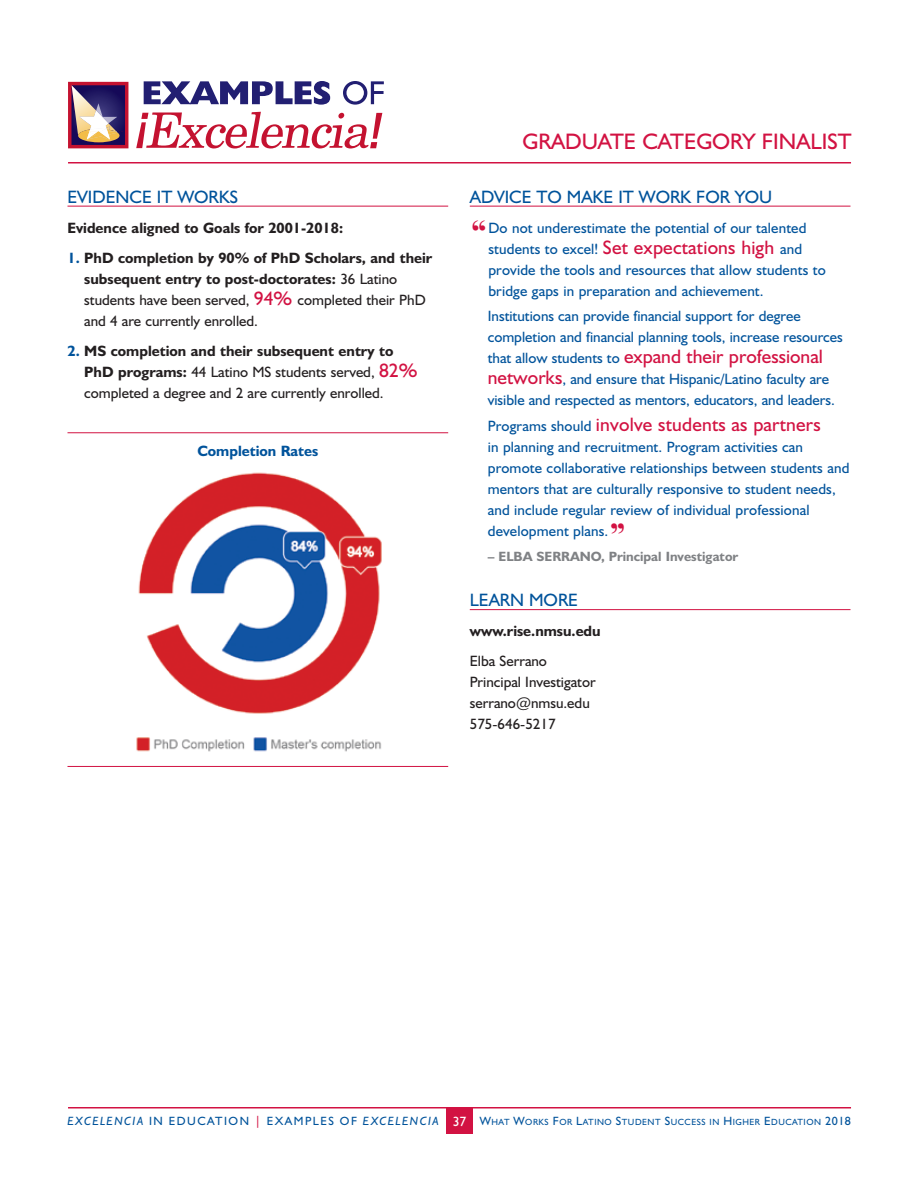
<style>
.page{position:relative;width:918px;height:1188px;background:#fff}
.page>*{position:absolute;margin:0;border:0;box-sizing:border-box;transform-origin:0 0}
.t1{font:22.5px "Humanist 521 BT";color:#d21242}
.t2{font:19.5px "Humanist 521 BT";letter-spacing:.01em;color:#d21242}
.t3{font:18px "Humanist 521 BT";color:#00539b}
.t4{font:15px/21px "Humanist 521 BT";letter-spacing:.01em;color:#00539b}
.t5{font:700 15px/21px "Humanist 521 BT";color:#231f20}
.t6{font:15px/21px "Humanist 521 BT";color:#231f20}
.t7{font:700 15px "Humanist 521 BT";color:#00539b}
.t8{font:700 13.5px "Humanist 521 BT";color:#808285}
.t9{font:9px "Humanist 521 BT";letter-spacing:.055em;color:#00539b}
.s1{color:#00539b}
.s2{font-weight:400}
.s3{font-weight:400;font-size:19.5px;color:#d21242}
.s4{font-weight:700;color:#00539b}
.s5{font-weight:700}
.s6{font-size:19.5px;color:#d21242}
.s7{font-family:"Bauer Bodoni";font-weight:900;font-size:30px;color:#d21242}
.s8{font-size:15px;color:#00539b}
.s9{font-style:italic;font-size:12px}
.s10{font-size:12px}
.s11{font-size:12px;color:#d21242}
.s12{font-size:13.5px;color:#fff}
</style>
<div class="page">
<hr style="left:68px;top:162px;width:783px;height:2px;background:#d21242">
<hr style="left:68px;top:1107px;width:783px;height:1px;background:#d21242">
<div style="left:446px;top:1107px;width:27px;height:27px;background:#d21242"></div>
<svg style="left:136px;top:112px;width:246px;height:36px"></svg>
<svg style="left:144px;top:81px;width:186px;height:24px"></svg>
<svg style="left:343px;top:81px;width:41px;height:24px"></svg>
<svg style="left:68px;top:82px;width:60px;height:66px;background:#885972"></svg>
<hr style="left:68px;top:206px;width:380px;height:1px;background:#d21242">
<hr style="left:470px;top:206px;width:381px;height:1px;background:#d21242">
<hr style="left:470px;top:609px;width:381px;height:1px;background:#d21242">
<img style="left:136px;top:472px;width:246px;height:280px">
<hr style="left:68px;top:432px;width:380px;height:1px;background:#d21242">
<hr style="left:68px;top:766px;width:380px;height:1px;background:#d21242">
<p class="t3" style="left:68px;top:186px;width:172px">EVIDENCE IT WORKS</p>
<p class="t5" style="left:68px;top:217px;width:277px">Evidence aligned to Goals for 2001-2018:</p>
<p class="t5" style="left:84px;top:247px;width:350px;text-indent:-17px"><span class="s1">1.</span> PhD completion by 90% of PhD Scholars, and their subsequent entry to post-doctorates: <span class="s2">36 Latino students have been served,</span> <span class="s3">94%</span> <span class="s2">completed their PhD and 4 are currently enrolled.</span></p>
<p class="t6" style="left:84px;top:340px;width:335px;text-indent:-17px"><span class="s4">2.</span> <span class="s5">MS completion and their subsequent entry to<br>PhD programs:</span> 44 Latino MS students served, <span class="s6">82% </span>completed a degree and 2 are currently enrolled.</p>
<p class="t7" style="left:197px;top:442px;width:122px">Completion Rates</p>
<h1 class="t1" style="left:522px;top:127px;width:331px">GRADUATE CATEGORY FINALIST</h1>
<p class="t3" style="left:470px;top:186px;width:304px">ADVICE TO MAKE IT WORK FOR YOU</p>
<p class="t4" style="left:488px;top:217px;width:339px;text-indent:-19px"><span class="s7">“</span>Do not underestimate the potential of our talented students to excel! <span class="s6">Set expectations high</span> and provide the tools and resources that allow students to bridge gaps in preparation and achievement.</p>
<p class="t4" style="left:488px;top:305px;width:357px">Institutions can provide financial support for degree completion and financial planning tools, increase resources</p>
<h2 class="t2" style="left:488px;top:345px;width:337px"><span class="s8">that allow students to</span> expand their professional</h2>
<p class="t4" style="left:488px;top:368px;width:348px"><span class="s6">networks</span>, and ensure that Hispanic/Latino faculty are visible and respected as mentors, educators, and leaders.</p>
<h2 class="t2" style="left:488px;top:412px;width:334px"><span class="s8">Programs should</span> involve students as partners</h2>
<p class="t4" style="left:488px;top:436px;width:363px">in planning and recruitment. Program activities can promote collaborative relationships between students and mentors that are culturally responsive to student needs, and include regular review of individual professional development plans.<span class="s7">”</span></p>
<p class="t8" style="left:488px;top:548px;width:252px">– ELBA SERRANO, Principal Investigator</p>
<p class="t3" style="left:470px;top:589px;width:110px">LEARN MORE</p>
<p class="t5" style="left:470px;top:620px;width:132px">www.rise.nmsu.edu</p>
<p class="t6" style="left:470px;top:650px;width:127px">Elba Serrano<br>Principal Investigator serrano@nmsu.edu<br>575-646-5217</p>
<p class="t9" style="left:68px;top:1116px;width:785px"><span class="s9">EXCELENCIA</span> <span class="s10">IN EDUCATION</span> <span class="s11">|</span> <span class="s10">EXAMPLES OF</span> <span class="s9">EXCELENCIA</span> <span class="s12">37</span> <span class="s10">W</span>HAT <span class="s10">W</span>ORKS <span class="s10">F</span>OR <span class="s10">L</span>ATINO <span class="s10">S</span>TUDENT <span class="s10">S</span>UCCESS IN <span class="s10">H</span>IGHER <span class="s10">E</span>DUCATION <span class="s10">2018</span></p>
</div>
